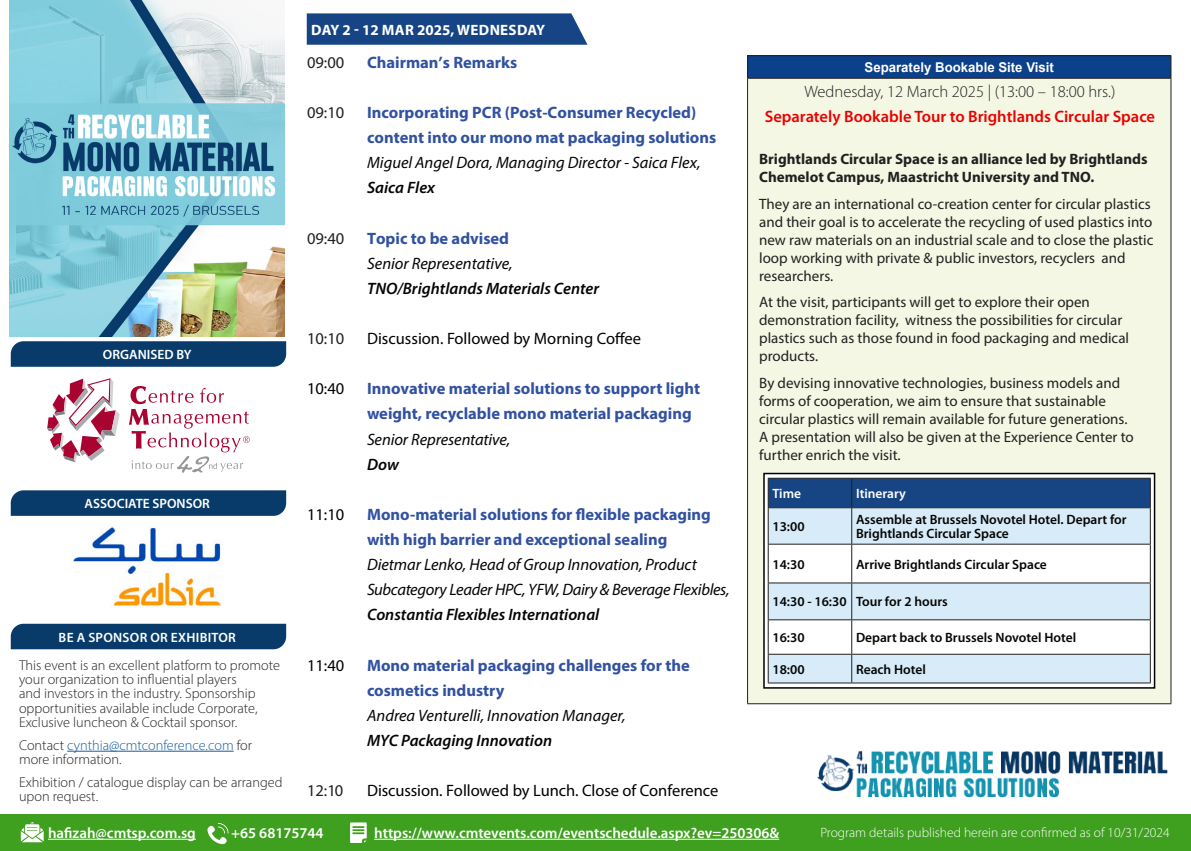
<style>
.page{position:relative;width:1191px;height:851px;background:#fff}
.page>*{position:absolute;margin:0;border:0;box-sizing:border-box;transform-origin:0 0}
.t1{font:700 16.5px "Myriad Pro";color:#3151a1}
.t2{font:italic 16.5px/25px "Myriad Pro";color:#040503}
.t3{font:16.5px "Myriad Pro";color:#000}
.t4{font:italic 16.5px/25px "Myriad Pro";letter-spacing:-.02em;color:#040503}
.t5{font:600 16.5px "Myriad Pro";color:#eb0000}
.t6{font:300 16.5px "Myriad Pro";color:#231f20}
.t7{font:italic 600 16.5px "Myriad Pro";color:#040503}
.t8{font:16.5px "Myriad Pro";color:#231f20}
.t9{font:15px/18px "Myriad Pro";color:#231f20}
.t10{font:700 15px/18px "Myriad Pro";color:#231f20}
.t11{font:600 15px "Myriad Pro";color:#fff}
.t12{font:700 15px "Myriad Pro";letter-spacing:.01em;color:#fff}
.t13{font:300 14.25px/14.2px "Myriad Pro";color:#231f20}
.t14{font:600 13.5px/13.5px "Myriad Pro";color:#040503}
.t15{font:300 13.5px "Myriad Pro";color:#fff}
.t16{font:600 13.5px "Myriad Pro";color:#fff}
.t17{font:700 13.5px "Arial";color:#fff}
.t18{font:600 13.5px "Myriad Pro";letter-spacing:.02em;color:#fff}
.s1{color:#175d9e}
.s2{font-weight:600}
</style>
<div class="page">
<img style="left:817px;top:750px;width:351px;height:48px">
<img style="left:9px;top:0;width:275px;height:336px">
<div style="left:0;top:814px;width:1191px;height:36px;background:#3fa01f"></div>
<hr style="left:48px;top:838px;width:148px;height:1px;background:#fff">
<hr style="left:374px;top:838px;width:405px;height:1px;background:#fff">
<svg style="left:21px;top:822px;width:23px;height:20px"></svg>
<svg style="left:207px;top:823px;width:21px;height:21px"></svg>
<svg style="left:350px;top:822px;width:17px;height:20px"></svg>
<svg style="left:11px;top:341px;width:275px;height:26px;background:#0f406d"></svg>
<svg style="left:11px;top:490px;width:275px;height:26px;background:#0f406d"></svg>
<div style="left:11px;top:623px;width:275px;height:26px;background:#093b6a"></div>
<svg style="left:47px;top:378px;width:73px;height:84px"></svg>
<svg style="left:129px;top:386px;width:121px;height:86px"></svg>
<img style="left:72px;top:526px;width:150px;height:81px">
<hr style="left:67px;top:750px;width:167px;height:1px;background:#175d9e">
<svg style="left:307px;top:13px;width:280px;height:32px;background:#204c8a"></svg>
<div style="left:747px;top:56px;width:424px;height:22px;background:#0b408a"></div>
<div style="left:747px;top:78px;width:424px;height:625px;background:#f3f7e3"></div>
<hr style="left:747px;top:79px;width:1px;height:624px;background:#231f20">
<hr style="left:1170px;top:79px;width:1px;height:624px;background:#231f20">
<hr style="left:747px;top:703px;width:424px;height:1px;background:#231f20">
<svg style="left:747px;top:56px;width:1px;height:22px"></svg>
<hr style="left:747px;top:55px;width:424px;height:1px;background:#231f20">
<svg style="left:1170px;top:56px;width:1px;height:22px"></svg>
<hr style="left:747px;top:78px;width:424px;height:1px;background:#231f20">
<div style="left:763px;top:472px;width:392px;height:216px;background:#fff;border:2px solid #000"></div>
<svg style="left:768px;top:478px;width:383px;height:141px"></svg>
<hr style="left:768px;top:507px;width:83px;height:1px;background:#231f20">
<hr style="left:768px;top:508px;width:1px;height:35px;background:#231f20">
<hr style="left:851px;top:507px;width:299px;height:1px;background:#231f20">
<hr style="left:851px;top:508px;width:1px;height:35px;background:#231f20">
<hr style="left:1150px;top:508px;width:1px;height:35px;background:#231f20">
<hr style="left:768px;top:583px;width:1px;height:36px;background:#231f20">
<hr style="left:851px;top:583px;width:1px;height:36px;background:#231f20">
<hr style="left:1150px;top:583px;width:1px;height:36px;background:#231f20">
<hr style="left:768px;top:653px;width:83px;height:1px;background:#231f20">
<hr style="left:851px;top:653px;width:299px;height:1px;background:#231f20">
<div style="left:768px;top:654px;width:383px;height:29px;background:#d8ebf9"></div>
<hr style="left:768px;top:620px;width:1px;height:33px;background:#231f20">
<hr style="left:768px;top:619px;width:83px;height:1px;background:#231f20">
<hr style="left:851px;top:619px;width:299px;height:1px;background:#231f20">
<hr style="left:851px;top:620px;width:1px;height:33px;background:#231f20">
<hr style="left:1150px;top:620px;width:1px;height:33px;background:#231f20">
<hr style="left:768px;top:544px;width:1px;height:38px;background:#231f20">
<hr style="left:768px;top:543px;width:83px;height:1px;background:#231f20">
<hr style="left:851px;top:543px;width:299px;height:1px;background:#231f20">
<hr style="left:851px;top:544px;width:1px;height:38px;background:#231f20">
<hr style="left:1150px;top:544px;width:1px;height:38px;background:#231f20">
<hr style="left:768px;top:582px;width:83px;height:1px;background:#231f20">
<hr style="left:851px;top:582px;width:299px;height:1px;background:#231f20">
<hr style="left:768px;top:682px;width:83px;height:1px;background:#231f20">
<hr style="left:851px;top:682px;width:299px;height:1px;background:#231f20">
<p class="t16" style="left:103px;top:346px;width:90px">ORGANISED BY</p>
<p class="t16" style="left:85px;top:495px;width:127px">ASSOCIATE SPONSOR</p>
<p class="t18" style="left:59px;top:628px;width:179px">BE A SPONSOR OR EXHIBITOR</p>
<p class="t13" style="left:19px;top:657px;width:262px">This event is an excellent platform to promote your organization to influential players<br>and investors in the industry. Sponsorship opportunities available include Corporate, Exclusive luncheon &amp; Cocktail sponsor.</p>
<p class="t13" style="left:19px;top:737px;width:234px">Contact <span class="s1">cynthia@cmtconference.com</span> for more information.</p>
<p class="t13" style="left:19px;top:774px;width:265px">Exhibition / catalogue display can be arranged upon request.</p>
<p class="t12" style="left:311px;top:20px;width:236px">DAY 2 - 12 MAR 2025, WEDNESDAY</p>
<p class="t8" style="left:307px;top:52px;width:39px">09:00</p>
<p class="t1" style="left:367px;top:51px;width:152px">Chairman’s Remarks</p>
<p class="t8" style="left:307px;top:102px;width:39px">09:10</p>
<p class="t1" style="left:367px;top:102px;width:331px">Incorporating PCR (Post-Consumer Recycled)</p>
<p class="t1" style="left:367px;top:127px;width:351px">content into our mono mat packaging solutions</p>
<p class="t2" style="left:367px;top:150px;width:335px">Miguel Angel Dora, Managing Director - Saica Flex,<br><span class="s2">Saica Flex</span></p>
<p class="t8" style="left:307px;top:228px;width:39px">09:40</p>
<p class="t1" style="left:367px;top:227px;width:144px">Topic to be advised</p>
<p class="t2" style="left:367px;top:250px;width:147px">Senior Representative,</p>
<p class="t7" style="left:367px;top:278px;width:234px">TNO/Brightlands Materials Center</p>
<p class="t8" style="left:307px;top:328px;width:39px">10:10</p>
<p class="t3" style="left:367px;top:328px;width:275px">Discussion. Followed by Morning Coffee</p>
<p class="t3" style="left:307px;top:378px;width:39px">10:40</p>
<p class="t1" style="left:367px;top:378px;width:334px">Innovative material solutions to support light</p>
<p class="t1" style="left:367px;top:403px;width:326px">weight, recyclable mono material packaging</p>
<p class="t2" style="left:367px;top:426px;width:145px">Senior Representative,<br><span class="s2">Dow</span></p>
<p class="t3" style="left:307px;top:504px;width:39px">11:10</p>
<p class="t1" style="left:367px;top:503px;width:345px">Mono-material solutions for flexible packaging</p>
<p class="t1" style="left:367px;top:528px;width:302px">with high barrier and exceptional sealing</p>
<p class="t2" style="left:367px;top:551px;width:331px">Dietmar Lenko, Head of Group Innovation, Product</p>
<p class="t4" style="left:367px;top:577px;width:364px">Subcategory Leader HPC, YFW, Dairy &amp; Beverage Flexibles,<br><span class="s2">Constantia Flexibles International</span></p>
<p class="t3" style="left:307px;top:655px;width:39px">11:40</p>
<p class="t1" style="left:367px;top:654px;width:324px">Mono material packaging challenges for the</p>
<p class="t1" style="left:367px;top:679px;width:139px">cosmetics industry</p>
<p class="t2" style="left:367px;top:702px;width:260px">Andrea Venturelli, Innovation Manager,<br><span class="s2">MYC Packaging Innovation</span></p>
<p class="t8" style="left:307px;top:780px;width:38px">12:10</p>
<p class="t3" style="left:367px;top:780px;width:353px">Discussion. Followed by Lunch. Close of Conference</p>
<p class="t17" style="left:864px;top:58px;width:191px">Separately Bookable Site Visit</p>
<p class="t6" style="left:804px;top:82px;width:312px">Wednesday, 12 March 2025 | (13:00 – 18:00 hrs.)</p>
<p class="t5" style="left:764px;top:106px;width:392px">Separately Bookable Tour to Brightlands Circular Space</p>
<p class="t10" style="left:759px;top:150px;width:390px">Brightlands Circular Space is an alliance led by Brightlands<br>Chemelot Campus, Maastricht University and TNO.</p>
<p class="t9" style="left:759px;top:194px;width:396px">They are an international co-creation center for circular plastics and their goal is to accelerate the recycling of used plastics into new raw materials on an industrial scale and to close the plastic loop working with private &amp; public investors, recyclers and researchers.</p>
<p class="t9" style="left:759px;top:293px;width:371px">At the visit, participants will get to explore their open demonstration facility, witness the possibilities for circular plastics such as those found in food packaging and medical products.</p>
<p class="t9" style="left:759px;top:373px;width:376px">By devising innovative technologies, business models and forms of cooperation, we aim to ensure that sustainable circular plastics will remain available for future generations.<br>A presentation will also be given at the Experience Center to further enrich the visit.</p>
<p class="t16" style="left:772px;top:485px;width:30px">Time</p>
<p class="t16" style="left:856px;top:485px;width:51px">Itinerary</p>
<p class="t14" style="left:772px;top:519px;width:34px">13:00</p>
<p class="t14" style="left:856px;top:512px;width:272px">Assemble at Brussels Novotel Hotel. Depart for<br>Brightlands Circular Space</p>
<p class="t14" style="left:772px;top:557px;width:34px">14:30</p>
<p class="t14" style="left:856px;top:557px;width:192px">Arrive Brightlands Circular Space</p>
<p class="t14" style="left:772px;top:594px;width:76px">14:30 - 16:30</p>
<p class="t14" style="left:856px;top:594px;width:93px">Tour for 2 hours</p>
<p class="t14" style="left:772px;top:630px;width:34px">16:30</p>
<p class="t14" style="left:856px;top:630px;width:222px">Depart back to Brussels Novotel Hotel</p>
<p class="t14" style="left:772px;top:662px;width:34px">18:00</p>
<p class="t14" style="left:856px;top:662px;width:71px">Reach Hotel</p>
<p class="t11" style="left:48px;top:823px;width:149px">hafizah@cmtsp.com.sg</p>
<p class="t11" style="left:231px;top:823px;width:94px">+65 68175744</p>
<p class="t11" style="left:374px;top:823px;width:406px">https://www.cmtevents.com/eventschedule.aspx?ev=250306&amp;</p>
<p class="t15" style="left:820px;top:824px;width:351px">Program details published herein are confirmed as of 10/31/2024</p>
</div>
